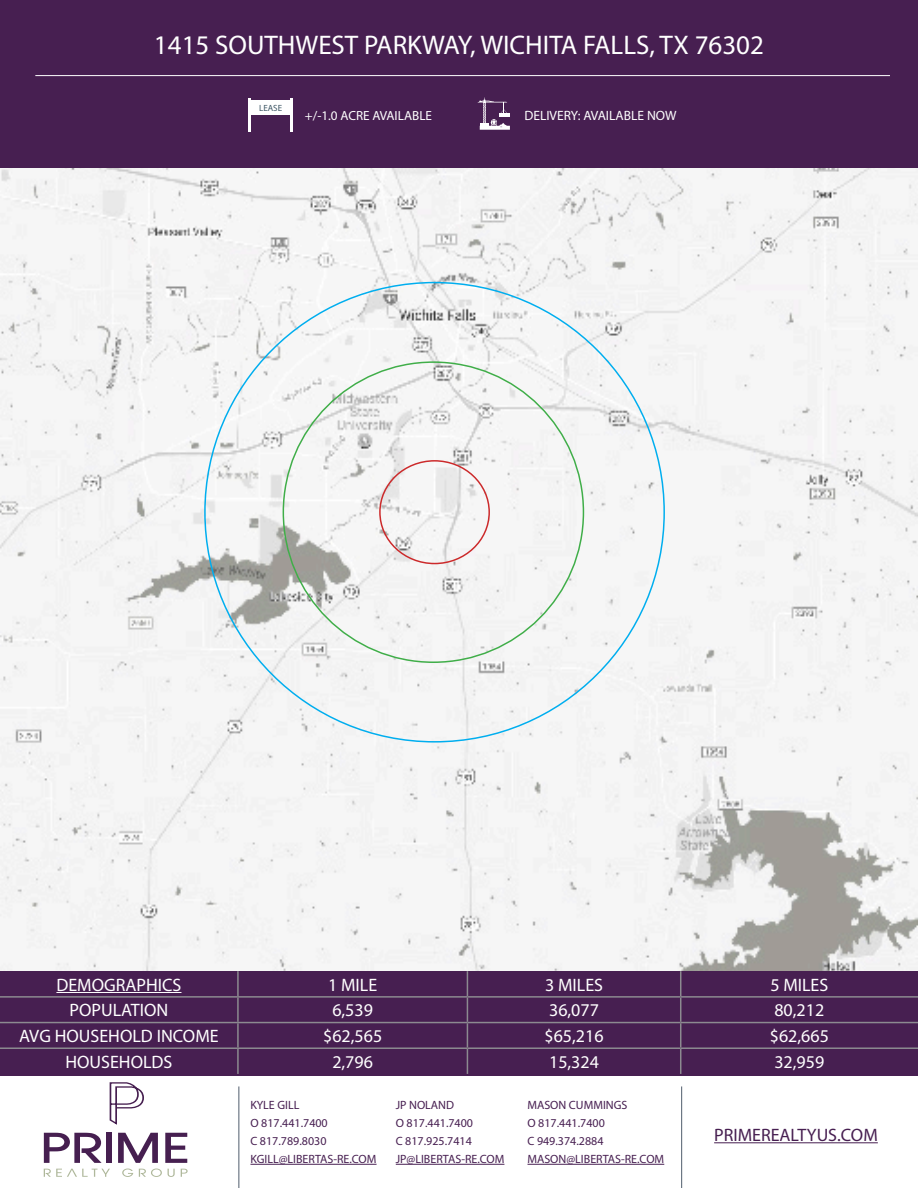
<style>
.page{position:relative;width:918px;height:1188px;background:#fff}
.page>*{position:absolute;margin:0;border:0;box-sizing:border-box;transform-origin:0 0}
.t1{font:27px "Myriad Pro";color:#fff}
.t2{font:18px "Myriad Pro";color:#fff}
.t3{font:18px "Myriad Pro";color:#471f51}
.t4{font:13.5px "Myriad Pro";color:#fff}
.t5{font:13.2px "Myriad Pro";color:#fff}
.t6{font:12px/18px "Myriad Pro";color:#471f51}
.t7{font:9px "Myriad Pro";color:#3e5765}
</style>
<div class="page">
<hr style="left:239px;top:1086px;width:1px;height:102px;background:#515d6d">
<hr style="left:681px;top:1086px;width:1px;height:102px;background:#515d6d">
<hr style="left:714px;top:1142px;width:164px;height:1px;background:#471f51">
<hr style="left:396px;top:1164px;width:108px;height:1px;background:#471f51">
<hr style="left:250px;top:1164px;width:127px;height:1px;background:#471f51">
<hr style="left:528px;top:1164px;width:136px;height:1px;background:#471f51">
<svg style="left:109px;top:1082px;width:35px;height:43px"></svg>
<svg style="left:44px;top:1133px;width:58px;height:30px"></svg>
<div style="left:106px;top:1133px;width:6px;height:30px;background:#461f50"></div>
<svg style="left:118px;top:1133px;width:40px;height:30px"></svg>
<svg style="left:165px;top:1133px;width:22px;height:30px"></svg>
<svg style="left:44px;top:1169px;width:66px;height:8px"></svg>
<svg style="left:122px;top:1169px;width:11px;height:8px"></svg>
<svg style="left:139px;top:1169px;width:23px;height:8px"></svg>
<svg style="left:168px;top:1169px;width:7px;height:8px"></svg>
<svg style="left:181px;top:1169px;width:7px;height:8px"></svg>
<img style="left:0;top:167px;width:918px;height:804px">
<div style="left:0;top:0;width:918px;height:167px;background:#471f51"></div>
<svg style="left:478px;top:98px;width:32px;height:32px"></svg>
<hr style="left:249px;top:98px;width:2px;height:34px;background:#fff">
<hr style="left:290px;top:98px;width:3px;height:34px;background:#fff">
<div style="left:250px;top:100px;width:41px;height:15px;background:#fff"></div>
<hr style="left:35px;top:75px;width:855px;height:1px;background:#fff">
<div style="left:0;top:971px;width:918px;height:104px;background:#471f51"></div>
<hr style="left:237px;top:971px;width:2px;height:25px;background:#8c8a90">
<hr style="left:0;top:996px;width:238px;height:2px;background:#8c8a90">
<hr style="left:238px;top:996px;width:229px;height:2px;background:#8c8a90">
<hr style="left:237px;top:998px;width:2px;height:24px;background:#8c8a90">
<hr style="left:467px;top:996px;width:214px;height:2px;background:#8c8a90">
<hr style="left:681px;top:996px;width:237px;height:2px;background:#8c8a90">
<hr style="left:0;top:1022px;width:238px;height:1px;background:#8c8a90">
<hr style="left:238px;top:1022px;width:229px;height:1px;background:#8c8a90">
<hr style="left:237px;top:1023px;width:2px;height:24px;background:#8c8a90">
<hr style="left:467px;top:1022px;width:214px;height:1px;background:#8c8a90">
<hr style="left:681px;top:1022px;width:237px;height:1px;background:#8c8a90">
<hr style="left:0;top:1047px;width:238px;height:2px;background:#8c8a90">
<hr style="left:238px;top:1047px;width:229px;height:2px;background:#8c8a90">
<hr style="left:237px;top:1049px;width:2px;height:25px;background:#8c8a90">
<hr style="left:467px;top:1047px;width:214px;height:2px;background:#8c8a90">
<svg style="left:467px;top:971px;width:1px;height:103px"></svg>
<hr style="left:681px;top:1047px;width:237px;height:2px;background:#8c8a90">
<svg style="left:680px;top:971px;width:1px;height:103px"></svg>
<hr style="left:56px;top:992px;width:125px;height:1px;background:#fff">
<div style="left:379px;top:460px;width:111px;height:104px;border:2px solid #cc2a2b;border-radius:50%"></div>
<p class="t1" style="left:154px;top:29px;width:612px">1415 SOUTHWEST PARKWAY, WICHITA FALLS, TX 76302</p>
<p class="t7" style="left:259px;top:102px;width:25px">LEASE</p>
<p class="t5" style="left:305px;top:107px;width:129px">+/-1.0 ACRE AVAILABLE</p>
<p class="t4" style="left:524px;top:107px;width:154px">DELIVERY: AVAILABLE NOW</p>
<p class="t2" style="left:56px;top:974px;width:127px">DEMOGRAPHICS</p>
<p class="t2" style="left:328px;top:974px;width:51px">1 MILE</p>
<p class="t2" style="left:545px;top:974px;width:60px">3 MILES</p>
<p class="t2" style="left:770px;top:974px;width:60px">5 MILES</p>
<p class="t2" style="left:70px;top:999px;width:100px">POPULATION</p>
<p class="t2" style="left:332px;top:999px;width:42px">6,539</p>
<p class="t2" style="left:549px;top:999px;width:51px">36,077</p>
<p class="t2" style="left:774px;top:999px;width:51px">80,212</p>
<p class="t2" style="left:19px;top:1025px;width:201px">AVG HOUSEHOLD INCOME</p>
<p class="t2" style="left:323px;top:1025px;width:61px">$62,565</p>
<p class="t2" style="left:545px;top:1025px;width:61px">$65,216</p>
<p class="t2" style="left:770px;top:1025px;width:61px">$62,665</p>
<p class="t2" style="left:65px;top:1051px;width:109px">HOUSEHOLDS</p>
<p class="t2" style="left:332px;top:1051px;width:42px">2,796</p>
<p class="t2" style="left:549px;top:1051px;width:51px">15,324</p>
<p class="t2" style="left:774px;top:1051px;width:51px">32,959</p>
<p class="t6" style="left:250px;top:1096px;width:128px">KYLE GILL<br>O 817.441.7400<br>C 817.789.8030<br>KGILL@LIBERTAS-RE.COM</p>
<p class="t6" style="left:528px;top:1096px;width:138px">MASON CUMMINGS<br>O 817.441.7400<br>C 949.374.2884<br>MASON@LIBERTAS-RE.COM</p>
<p class="t6" style="left:396px;top:1096px;width:110px">JP NOLAND<br>O 817.441.7400<br>C 817.925.7414<br>JP@LIBERTAS-RE.COM</p>
<h2 class="t3" style="left:714px;top:1124px;width:165px">PRIMEREALTYUS.COM</h2>
</div>
